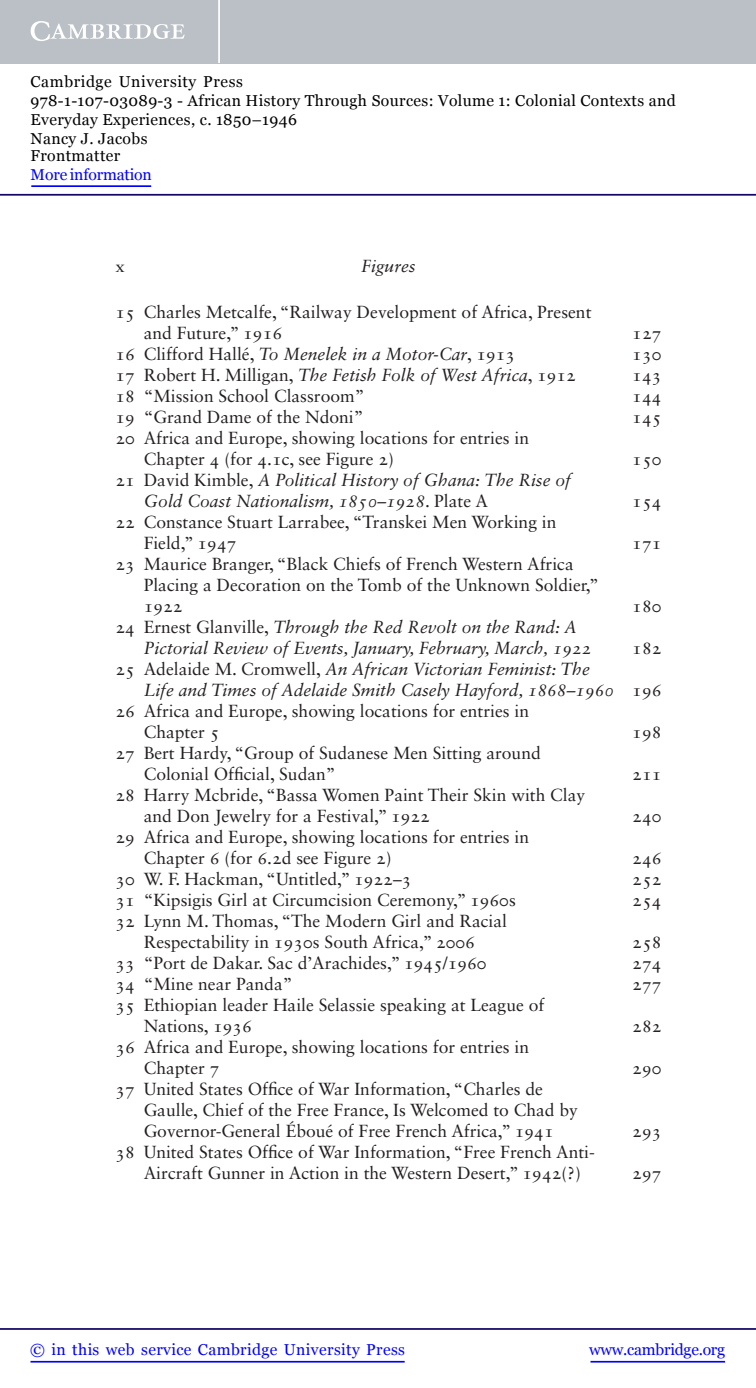
<style>
.page{position:relative;width:756px;height:1388px;background:#fff}
.page>*{position:absolute;margin:0;border:0;box-sizing:border-box;transform-origin:0 0}
.t1{font:17.5px/21px "Sabon LT Std";color:#231f20}
.t2{font:italic 17.5px/21px "Sabon LT Std";color:#231f20}
.t3{font:16.62px "Sabon LT Std";color:#231f20}
.t4{font:15.75px/18.6px "Georgia";letter-spacing:.025em;color:#000}
.t5{font:15.75px "Georgia";letter-spacing:.025em;color:#00f}
.t6{font:15.75px "Georgia";letter-spacing:-.015em;color:#00f}
.t7{font:15.75px "Georgia";letter-spacing:-.01em;color:#00f}
.s1{font-style:italic}
.s2{font-style:normal}
</style>
<div class="page">
<hr style="left:591px;top:1361px;width:134px;height:1px;background:#00f">
<hr style="left:0;top:1328px;width:756px;height:2px;background:#150666">
<hr style="left:31px;top:1361px;width:374px;height:1px;background:#00f">
<div style="left:0;top:0;width:756px;height:63px;background:#bac0c6"></div>
<svg style="left:31px;top:21px;width:154px;height:20px"></svg>
<hr style="left:218px;top:0;width:2px;height:63px;background:#fff">
<hr style="left:0;top:194px;width:756px;height:2px;background:#150666">
<hr style="left:31px;top:185px;width:120px;height:2px;background:#00f">
<p class="t4" style="left:31px;top:73px;width:647px">Cambridge University Press<br>978-1-107-03089-3 - African History Through Sources: Volume 1: Colonial Contexts and Everyday Experiences, c. 1850–1946<br>Nancy J. Jacobs<br>Frontmatter</p>
<p class="t7" style="left:31px;top:165px;width:123px">More information</p>
<p class="t3" style="left:116px;top:259px;width:11px">x</p>
<p class="t2" style="left:361px;top:257px;width:56px">Figures</p>
<p class="t1" style="left:144px;top:303px;width:449px;text-indent:-28px">15 Charles Metcalfe, “Railway Development of Africa, Present and Future,” 1916</p>
<p class="t1" style="left:632px;top:324px;width:31px">127</p>
<p class="t1" style="left:116px;top:345px;width:401px">16 Clifford Hall é , <span class="s1">To Menelek in a Motor-Car</span> , 1913</p>
<p class="t1" style="left:632px;top:345px;width:31px">130</p>
<p class="t2" style="left:116px;top:366px;width:462px"><span class="s2">17 Robert H. Milligan,</span> The Fetish Folk of West Africa <span class="s2">, 1912</span></p>
<p class="t1" style="left:632px;top:366px;width:31px">143</p>
<p class="t1" style="left:116px;top:387px;width:250px">18 “Mission School Classroom”</p>
<p class="t1" style="left:632px;top:387px;width:31px">144</p>
<p class="t1" style="left:116px;top:408px;width:249px">19 “Grand Dame of the Ndoni”</p>
<p class="t1" style="left:632px;top:408px;width:31px">145</p>
<p class="t1" style="left:144px;top:429px;width:387px;text-indent:-28px">20 Africa and Europe, showing locations for entries in<br>Chapter 4 (for 4.1c, see Figure 2)</p>
<p class="t1" style="left:632px;top:450px;width:31px">150</p>
<p class="t2" style="left:144px;top:471px;width:429px;text-indent:-28px"><span class="s2">21 David Kimble,</span> A Political History of Ghana: The Rise of<br>Gold Coast Nationalism, 1850–1928 <span class="s2">. Plate A</span></p>
<p class="t1" style="left:144px;top:513px;width:414px;text-indent:-28px">22 Constance Stuart Larrabee, “Transkei Men Working in<br>Field,” 1947</p>
<p class="t1" style="left:144px;top:555px;width:457px;text-indent:-28px">23 Maurice Branger, “Black Chiefs of French Western Africa<br>Placing a Decoration on the Tomb of the Unknown Soldier,”<br>1922</p>
<p class="t2" style="left:144px;top:618px;width:449px;text-indent:-28px"><span class="s2">24 Ernest Glanville,</span> Through the Red Revolt on the Rand: A<br>Pictorial Review of Events, January, February, March, 1922</p>
<p class="t1" style="left:632px;top:492px;width:31px">154</p>
<p class="t1" style="left:632px;top:534px;width:31px">171</p>
<p class="t1" style="left:632px;top:597px;width:31px">180</p>
<p class="t1" style="left:632px;top:639px;width:31px">182</p>
<p class="t2" style="left:116px;top:660px;width:476px"><span class="s2">25 Adelaide M. Cromwell,</span> An African Victorian Feminist: The</p>
<p class="t2" style="left:144px;top:681px;width:519px">Life and Times of Adelaide Smith Casely Hayford, 1868–1960 <span class="s2">196</span></p>
<p class="t1" style="left:116px;top:702px;width:415px">26 Africa and Europe, showing locations for entries in</p>
<p class="t1" style="left:144px;top:723px;width:77px">Chapter 5</p>
<p class="t1" style="left:632px;top:723px;width:31px">198</p>
<p class="t1" style="left:144px;top:744px;width:399px;text-indent:-28px">27 Bert Hardy, “Group of Sudanese Men Sitting around<br>Colonial Official, Sudan”</p>
<p class="t1" style="left:632px;top:765px;width:31px">211</p>
<p class="t1" style="left:144px;top:786px;width:443px;text-indent:-28px">28 Harry Mcbride, “Bassa Women Paint Their Skin with Clay and Don Jewelry for a Festival,” 1922</p>
<p class="t1" style="left:144px;top:828px;width:387px;text-indent:-28px">29 Africa and Europe, showing locations for entries in<br>Chapter 6 (for 6.2d see Figure 2)</p>
<p class="t1" style="left:632px;top:807px;width:31px">240</p>
<p class="t1" style="left:632px;top:849px;width:31px">246</p>
<p class="t1" style="left:116px;top:870px;width:298px">30 W. F. Hackman, “Untitled,” 1922–3</p>
<p class="t1" style="left:632px;top:870px;width:31px">252</p>
<p class="t1" style="left:116px;top:891px;width:402px">31 “Kipsigis Girl at Circumcision Ceremony,” 1960s</p>
<p class="t1" style="left:632px;top:891px;width:31px">254</p>
<p class="t1" style="left:116px;top:912px;width:393px;text-align:center">32 Lynn M. Thomas, “The Modern Girl and Racial<br>Respectability in 1930s South Africa,” 2006</p>
<p class="t1" style="left:632px;top:933px;width:31px">258</p>
<p class="t1" style="left:116px;top:954px;width:373px">33 “Port de Dakar. Sac d’Arachides,” 1945/1960</p>
<p class="t1" style="left:632px;top:954px;width:31px">274</p>
<p class="t1" style="left:116px;top:975px;width:179px">34 “Mine near Panda”</p>
<p class="t1" style="left:632px;top:975px;width:31px">277</p>
<p class="t1" style="left:144px;top:996px;width:402px;text-indent:-28px">35 Ethiopian leader Haile Selassie speaking at League of<br>Nations, 1936</p>
<p class="t1" style="left:632px;top:1017px;width:31px">282</p>
<p class="t1" style="left:144px;top:1038px;width:387px;text-indent:-28px">36 Africa and Europe, showing locations for entries in<br>Chapter 7</p>
<p class="t1" style="left:144px;top:1080px;width:436px;text-indent:-28px">37 United States Office of War Information, “Charles de<br>Gaulle, Chief of the Free France, Is Welcomed to Chad by<br>Governor-General É bou é of Free French Africa,” 1941</p>
<p class="t1" style="left:144px;top:1143px;width:453px;text-indent:-28px">38 United States Office of War Information, “Free French Anti-<br>Aircraft Gunner in Action in the Western Desert,” 1942(?)</p>
<p class="t1" style="left:632px;top:1059px;width:31px">290</p>
<p class="t1" style="left:632px;top:1122px;width:31px">293</p>
<p class="t1" style="left:632px;top:1164px;width:31px">297</p>
<p class="t5" style="left:30px;top:1339px;width:376px">© in this web service Cambridge University Press</p>
<p class="t6" style="left:589px;top:1339px;width:137px">www.cambridge.org</p>
</div>
